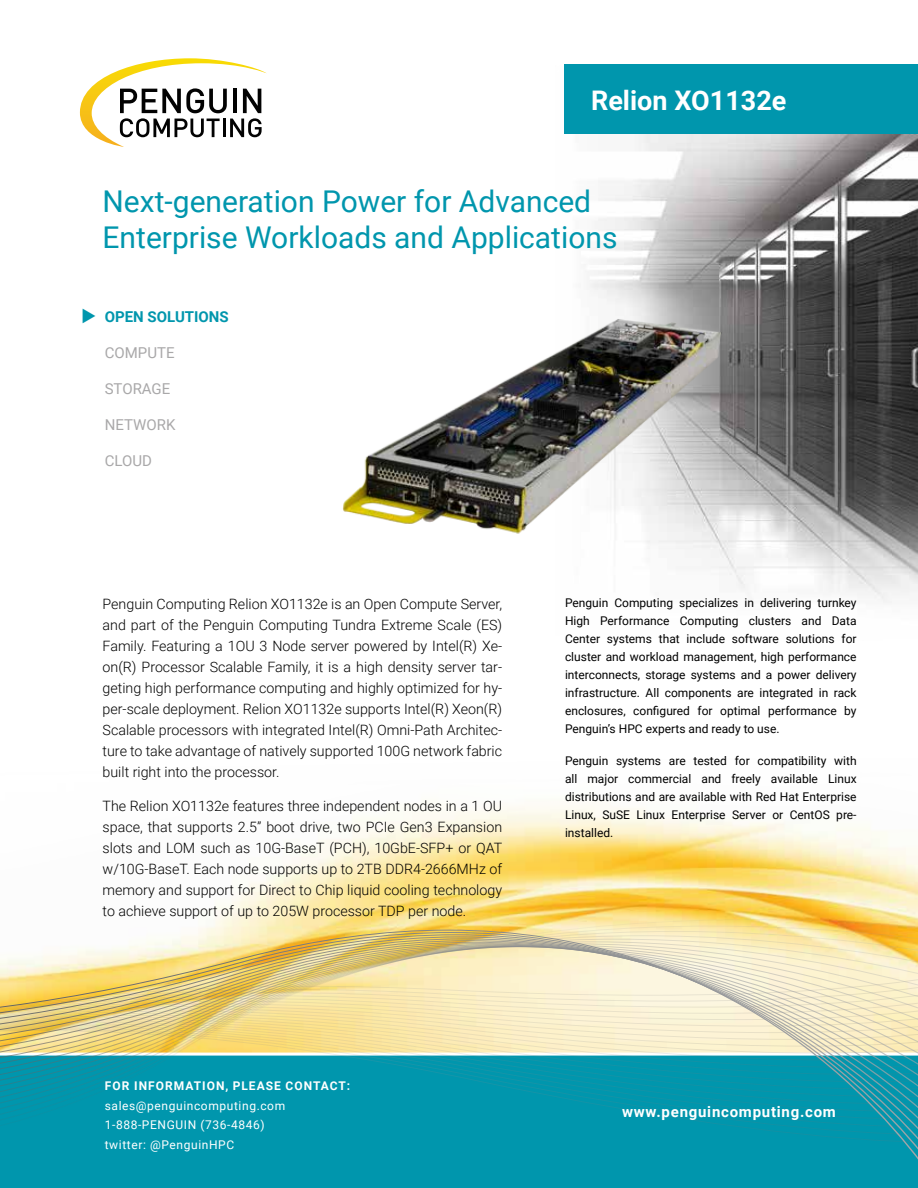
<style>
.page{position:relative;width:918px;height:1188px;background:#fff}
.page>*{position:absolute;margin:0;border:0;box-sizing:border-box;transform-origin:0 0}
.t1{font:30px/36px "Roboto";color:#0096ad}
.t2{font:700 27px "Roboto";color:#fff}
.t3{font:15px "Roboto";color:#a9a8a9}
.t4{font:700 15px "Roboto";letter-spacing:.05em;color:#fff}
.t5{font:700 15px "Roboto";color:#0096ad}
.t6{font:300 14.25px/21px "Roboto";color:#000;text-align:justify}
.t7{font:12px/18px "Roboto";color:#000;text-align:justify}
.t8{font:12px/19.5px "Roboto";letter-spacing:.05em;color:#fff}
.t9{font:700 12px "Roboto";letter-spacing:.085em;color:#fff}
</style>
<div class="page">
<img style="left:215px;top:805px;width:703px;height:114px">
<div style="left:0;top:1054px;width:918px;height:134px;background:#0096ad"></div>
<svg style="left:213px;top:919px;width:705px;height:7px;background:#f9dd89"></svg>
<svg style="left:0;top:930px;width:918px;height:230px"></svg>
<img style="left:564px;top:66px;width:354px;height:537px">
<div style="left:565px;top:65px;width:353px;height:69px;background:#0096ad"></div>
<svg style="left:80px;top:58px;width:187px;height:89px"></svg>
<img style="left:342px;top:281px;width:418px;height:294px">
<h2 class="t2" style="left:591px;top:81px;width:197px">Relion XO1132e</h2>
<h1 class="t1" style="left:103px;top:182px;width:516px">Next-generation Power for Advanced<br>Enterprise Workloads and Applications</h1>
<p class="t5" style="left:105px;top:306px;width:126px">OPEN SOLUTIONS</p>
<p class="t3" style="left:105px;top:342px;width:71px">COMPUTE</p>
<p class="t3" style="left:105px;top:378px;width:67px">STORAGE</p>
<p class="t3" style="left:105px;top:414px;width:72px">NETWORK</p>
<p class="t3" style="left:105px;top:450px;width:49px">CLOUD</p>
<p class="t6" style="left:103px;top:593px;width:401px">Penguin Computing Relion XO1132e is an Open Compute Server, and part of the Penguin Computing Tundra Extreme Scale (ES)<br>Family. Featuring a 1OU 3 Node server powered by Intel(R) Xe&shy;on(R) Processor Scalable Family, it is a high density server tar&shy;geting high performance computing and highly optimized for hy&shy;per-scale deployment. Relion XO1132e supports Intel(R) Xeon(R)<br>Scalable processors with integrated Intel(R) Omni-Path Architec&shy;ture to take advantage of natively supported 100G network fabric built right into the processor.</p>
<p class="t6" style="left:103px;top:795px;width:401px">The Relion XO1132e features three independent nodes in a 1 OU space, that supports 2.5” boot drive, two PCIe Gen3 Expansion slots and LOM such as 10G-BaseT (PCH), 10GbE-SFP+ or QAT w/10G-BaseT. Each node supports up to 2TB DDR4-2666MHz of memory and support for Direct to Chip liquid cooling technology to achieve support of up to 205W processor TDP per node.</p>
<p class="t7" style="left:565px;top:594px;width:293px">Penguin Computing specializes in delivering turnkey High Performance Computing clusters and Data Center systems that include software solutions for cluster and workload management, high performance interconnects, storage systems and a power delivery infrastructure. All components are integrated in rack enclosures, configured for optimal performance by Penguin’s HPC experts and ready to use.</p>
<p class="t7" style="left:565px;top:751px;width:293px">Penguin systems are tested for compatibility with all major commercial and freely available Linux distributions and are available with Red Hat Enterprise Linux, SuSE Linux Enterprise Server or CentOS pre&shy;installed.</p>
<p class="t9" style="left:105px;top:1077px;width:247px">FOR INFORMATION, PLEASE CONTACT:</p>
<p class="t8" style="left:105px;top:1095px;width:182px">sales@penguincomputing.com<br>1-888-PENGUIN (736-4846) twitter: @PenguinHPC</p>
<p class="t4" style="left:622px;top:1101px;width:215px">www.penguincomputing.com</p>
</div>
